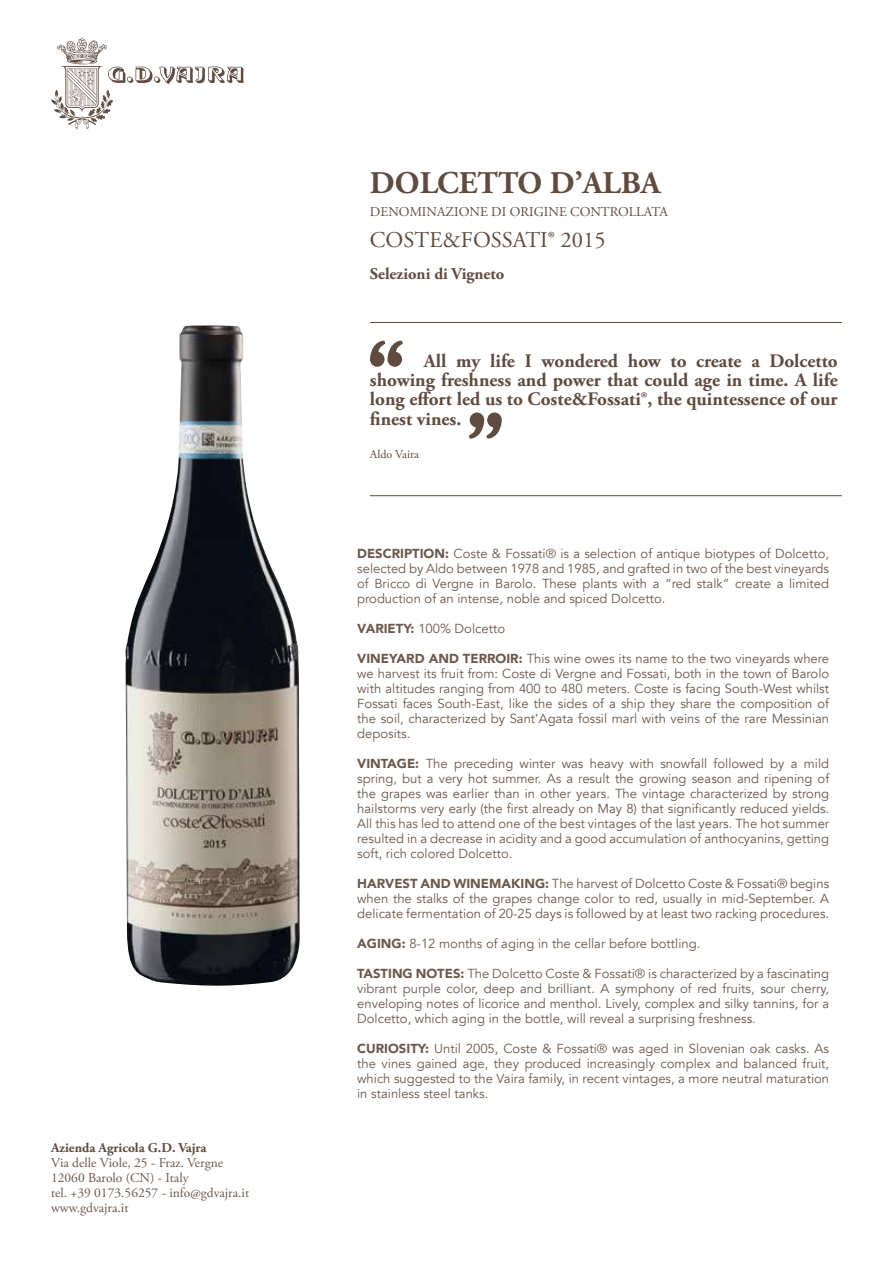
<style>
.page{position:relative;width:893px;height:1263px;background:#fff}
.page>*{position:absolute;margin:0;border:0;box-sizing:border-box;transform-origin:0 0}
.t1{font:700 31.5px "Adobe Garamond Pro";color:#5f4b3f}
.t2{font:22.5px "Adobe Garamond Pro";color:#5f4b3f}
.t3{font:700 19.05px/19px "Adobe Garamond Pro";color:#5f4b3f;text-align:justify}
.t4{font:700 16.5px "Adobe Garamond Pro";color:#5f4b3f}
.t5{font:13.5px/15px "Adobe Garamond Pro";color:#6c584c}
.t6{font:13.5px "Adobe Garamond Pro";color:#5f4b3f}
.t7{font:700 13.5px "Adobe Garamond Pro";color:#5f4b3f}
.t8{font:13.05px/15px "Avenir";color:#6c584c;text-align:justify}
.t9{font:12px "Adobe Garamond Pro";color:#5f4b3f}
.s1{font-weight:900}
</style>
<div class="page">
<svg style="left:370px;top:340px;width:33px;height:27px"></svg>
<hr style="left:370px;top:495px;width:472px;height:1px;background:#5f4b3f">
<hr style="left:370px;top:322px;width:472px;height:1px;background:#5f4b3f">
<svg style="left:469px;top:412px;width:33px;height:27px"></svg>
<svg style="left:51px;top:38px;width:193px;height:91px"></svg>
<img style="left:125px;top:325px;width:175px;height:661px">
<p class="t7" style="left:51px;top:1140px;width:157px">Azienda Agricola G.D. Vajra</p>
<p class="t5" style="left:51px;top:1156px;width:200px">Via delle Viole, 25 - Fraz. Vergne<br>12060 Barolo (CN) - Italy<br>tel. +39 0173.56257 - info@gdvajra.it www.gdvajra.it</p>
<h1 class="t1" style="left:370px;top:165px;width:292px">DOLCETTO D’ALBA</h1>
<p class="t6" style="left:370px;top:203px;width:299px">DENOMINAZIONE DI ORIGINE CONTROLLATA</p>
<h2 class="t2" style="left:370px;top:227px;width:237px">COSTE&amp;FOSSATI® 2015</h2>
<p class="t4" style="left:370px;top:264px;width:136px">Selezioni di Vigneto</p>
<h3 class="t3" style="left:370px;top:352px;width:469px;text-indent:54px">All my life I wondered how to create a Dolcetto showing freshness and power that could age in time. A life long effort led us to Coste&amp;Fossati®, the quintessence of our finest vines.</h3>
<p class="t9" style="left:370px;top:447px;width:51px">Aldo Vaira</p>
<p class="t8" style="left:357px;top:547px;width:473px"><span class="s1">DESCRIPTION:</span> Coste &amp; Fossati® is a selection of antique biotypes of Dolcetto, selected by Aldo between 1978 and 1985, and grafted in two of the best vineyards of Bricco di Vergne in Barolo. These plants with a “red stalk” create a limited production of an intense, noble and spiced Dolcetto.</p>
<p class="t8" style="left:357px;top:622px;width:149px"><span class="s1">VARIETY:</span> 100% Dolcetto</p>
<p class="t8" style="left:357px;top:652px;width:474px"><span class="s1">VINEYARD AND TERROIR:</span> This wine owes its name to the two vineyards where we harvest its fruit from: Coste di Vergne and Fossati, both in the town of Barolo with altitudes ranging from 400 to 480 meters. Coste is facing South-West whilst Fossati faces South-East, like the sides of a ship they share the composition of the soil, characterized by Sant’Agata fossil marl with veins of the rare Messinian deposits.</p>
<p class="t8" style="left:357px;top:757px;width:474px"><span class="s1">VINTAGE:</span> The preceding winter was heavy with snowfall followed by a mild spring, but a very hot summer. As a result the growing season and ripening of the grapes was earlier than in other years. The vintage characterized by strong hailstorms very early (the first already on May 8) that significantly reduced yields.<br>All this has led to attend one of the best vintages of the last years. The hot summer resulted in a decrease in acidity and a good accumulation of anthocyanins, getting soft, rich colored Dolcetto.</p>
<p class="t8" style="left:357px;top:877px;width:474px"><span class="s1">HARVEST AND WINEMAKING:</span> The harvest of Dolcetto Coste &amp; Fossati® begins when the stalks of the grapes change color to red, usually in mid-September. A delicate fermentation of 20-25 days is followed by at least two racking procedures.</p>
<p class="t8" style="left:357px;top:937px;width:345px"><span class="s1">AGING:</span> 8-12 months of aging in the cellar before bottling.</p>
<p class="t8" style="left:357px;top:967px;width:474px"><span class="s1">TASTING NOTES:</span> The Dolcetto Coste &amp; Fossati® is characterized by a fascinating vibrant purple color, deep and brilliant. A symphony of red fruits, sour cherry, enveloping notes of licorice and menthol. Lively, complex and silky tannins, for a Dolcetto, which aging in the bottle, will reveal a surprising freshness.</p>
<p class="t8" style="left:357px;top:1042px;width:473px"><span class="s1">CURIOSITY:</span> Until 2005, Coste &amp; Fossati® was aged in Slovenian oak casks. As the vines gained age, they produced increasingly complex and balanced fruit, which suggested to the Vaira family, in recent vintages, a more neutral maturation in stainless steel tanks.</p>
</div>
